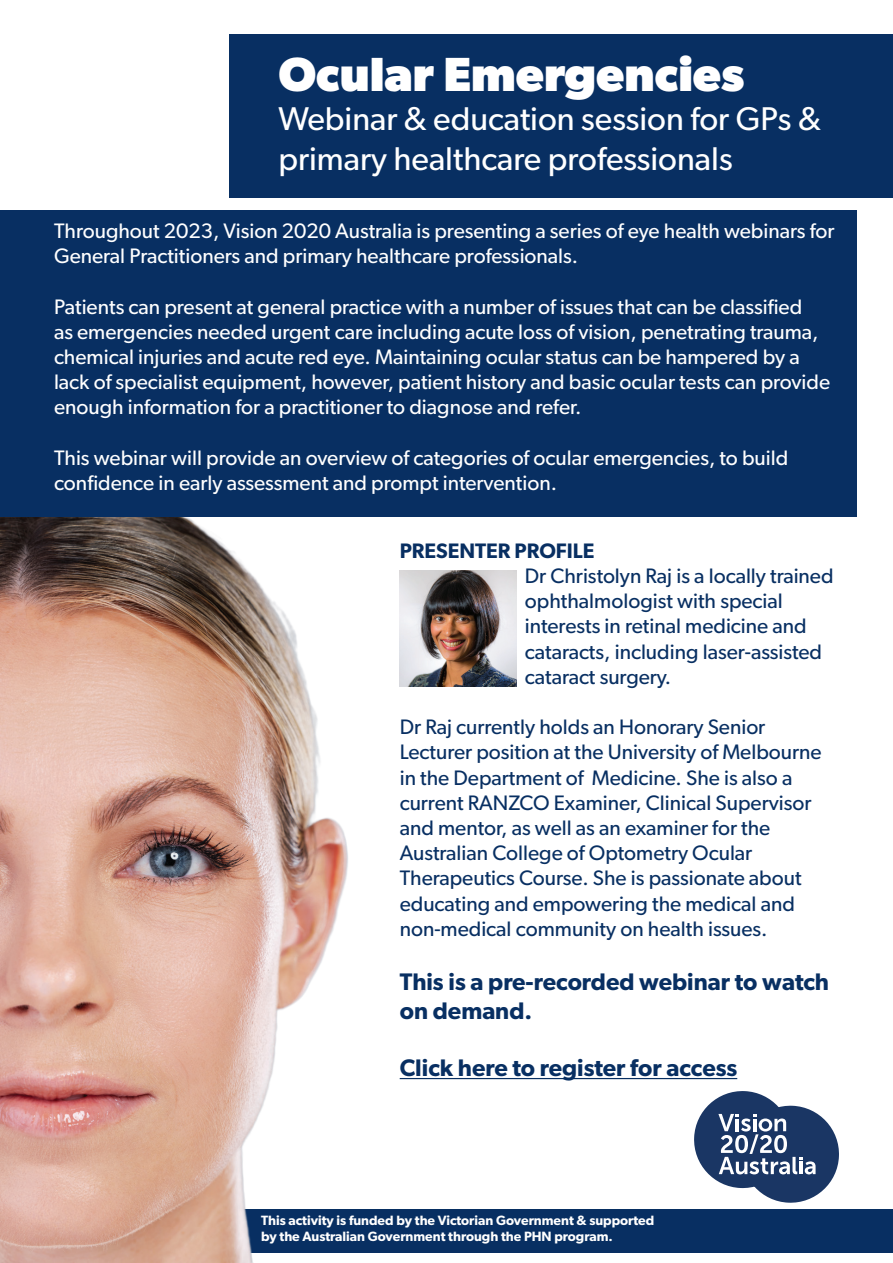
<style>
.page{position:relative;width:893px;height:1263px;background:#fff}
.page>*{position:absolute;margin:0;border:0;box-sizing:border-box;transform-origin:0 0}
.t1{font:700 48px "Gibson";color:#fff}
.t2{font:33px/39.6px "Gibson";color:#fff}
.t3{font:600 24px/28.8px "Gibson";color:#082f62}
.t4{font:21px/25.2px "Gibson";color:#fff}
.t5{font:21px/25.2px "Gibson";color:#082f62}
.t6{font:600 21px "Gibson";color:#082f62}
.t7{font:600 13.5px/16.2px "Gibson";color:#fff}
</style>
<div class="page">
<svg style="left:694px;top:1091px;width:145px;height:112px"></svg>
<hr style="left:400px;top:1078px;width:337px;height:1px;background:#082f62">
<div style="left:230px;top:34px;width:663px;height:164px;background:#082f62"></div>
<img style="left:400px;top:570px;width:116px;height:116px">
<div style="left:0;top:1209px;width:893px;height:43px;background:#082f62"></div>
<img style="left:0;top:517px;width:350px;height:746px">
<div style="left:0;top:210px;width:857px;height:307px;background:#082f62"></div>
<h1 class="t1" style="left:278px;top:45px;width:468px">Ocular Emergencies</h1>
<h2 class="t2" style="left:278px;top:98px;width:544px">Webinar &amp; education session for GPs &amp; primary healthcare professionals</h2>
<p class="t4" style="left:54px;top:218px;width:782px">Throughout 2023, Vision 2020 Australia is presenting a series of eye health webinars for<br>General Practitioners and primary healthcare professionals.</p>
<p class="t4" style="left:54px;top:293px;width:778px">Patients can present at general practice with a number of issues that can be classified<br>as emergencies needed urgent care including acute loss of vision, penetrating trauma, chemical injuries and acute red eye. Maintaining ocular status can be hampered by a lack of specialist equipment, however, patient history and basic ocular tests can provide enough information for a practitioner to diagnose and refer.</p>
<p class="t4" style="left:54px;top:445px;width:736px">This webinar will provide an overview of categories of ocular emergencies, to build confidence in early assessment and prompt intervention.</p>
<p class="t6" style="left:400px;top:538px;width:196px">PRESENTER PROFILE</p>
<p class="t5" style="left:525px;top:563px;width:310px">Dr Christolyn Raj is a locally trained ophthalmologist with special interests in retinal medicine and cataracts, including laser-assisted cataract surgery.</p>
<p class="t5" style="left:400px;top:714px;width:423px">Dr Raj currently holds an Honorary Senior Lecturer position at the University of Melbourne in the Department of Medicine. She is also a current RANZCO Examiner, Clinical Supervisor and mentor, as well as an examiner for the Australian College of Optometry Ocular Therapeutics Course. She is passionate about educating and empowering the medical and non-medical community on health issues.</p>
<p class="t3" style="left:400px;top:966px;width:431px">This is a pre-recorded webinar to watch on demand.</p>
<p class="t3" style="left:400px;top:1053px;width:339px">Click here to register for access</p>
<p class="t7" style="left:261px;top:1212px;width:395px">This activity is funded by the Victorian Government &amp; supported by the Australian Government through the PHN program.</p>
</div>
